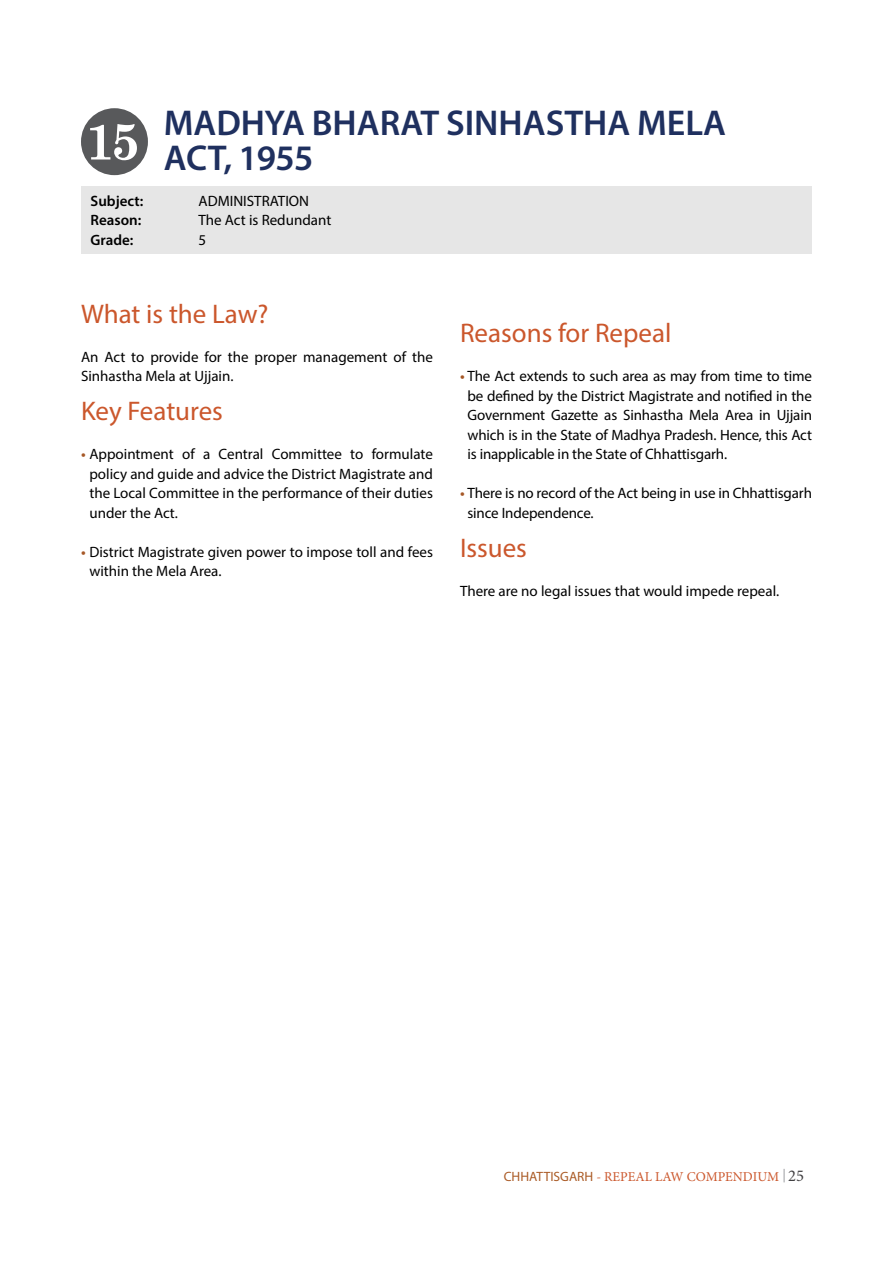
<style>
.page{position:relative;width:893px;height:1263px;background:#fff}
.page>*{position:absolute;margin:0;border:0;box-sizing:border-box;transform-origin:0 0}
.t1{font:700 51px "Century Schoolbook";color:#fff}
.t2{font:600 36px "Myriad Pro";letter-spacing:-.02em;color:#1f305f}
.t3{font:27px "Myriad Pro";color:#cb572c}
.t4{font:15px/19.5px "Myriad Pro";color:#000}
.t5{font:600 15px "Myriad Pro";color:#000}
.t6{font:13.5px "Minion Pro";color:#cb572c}
.s1{font-weight:600;color:#a65827}
.s2{font-family:"Myriad Pro";color:#aa5b26}
.s3{color:#939598}
.s4{font-size:16.5px;color:#414042}
</style>
<div class="page">
<div style="left:81px;top:186px;width:731px;height:68px;background:#e6e6e6"></div>
<div style="left:81px;top:108px;width:67px;height:67px;background:#58595b;border-radius:50%"></div>
<h1 class="t1" style="left:85px;top:102px;width:56px">15</h1>
<h2 class="t2" style="left:164px;top:100px;width:26px">MADH</h2>
<h2 class="t2" style="left:265px;top:100px;width:90px">YA BHARAT</h2>
<h2 class="t2" style="left:446px;top:100px;width:52px">SINHASTHA</h2>
<h2 class="t2" style="left:637px;top:100px;width:69px">MELA</h2>
<h2 class="t2" style="left:164px;top:134px;width:151px">ACT, 1955</h2>
<p class="t5" style="left:91px;top:191px;width:54px">SUBJECT:</p>
<p class="t4" style="left:199px;top:190px;width:112px">ADMINISTRATION</p>
<p class="t5" style="left:91px;top:210px;width:52px">REASON:</p>
<p class="t4" style="left:199px;top:210px;width:134px">The Act is Redundant</p>
<p class="t5" style="left:91px;top:230px;width:44px">GRADE:</p>
<p class="t4" style="left:199px;top:229px;width:9px">5</p>
<h3 class="t3" style="left:81px;top:297px;width:189px">What is the Law?</h3>
<p class="t4" style="left:81px;top:346px;width:353px">An Act to provide for the proper management of the<br>Sinhastha Mela at Ujjain.</p>
<h3 class="t3" style="left:81px;top:394px;width:143px">Key Features</h3>
<p class="t4" style="left:89px;top:444px;width:345px;text-align:justify;text-indent:-8px"><span class="s1">•</span> Appointment of a Central Committee to formulate policy and guide and advice the District Magistrate and the Local Committee in the performance of their duties under the Act.</p>
<p class="t4" style="left:89px;top:541px;width:345px;text-indent:-8px"><span class="s1">•</span> District Magistrate given power to impose toll and fees within the Mela Area.</p>
<h3 class="t3" style="left:460px;top:316px;width:213px">Reasons for Repeal</h3>
<p class="t4" style="left:467px;top:366px;width:346px;text-align:justify;text-indent:-8px"><span class="s1">•</span> The Act extends to such area as may from time to time be defined by the District Magistrate and notified in the Government Gazette as Sinhastha Mela Area in Ujjain which is in the State of Madhya Pradesh. Hence, this Act is inapplicable in the State of Chhattisgarh.</p>
<p class="t4" style="left:467px;top:483px;width:346px;text-indent:-8px"><span class="s1">•</span> There is no record of the Act being in use in Chhattisgarh since Independence.</p>
<h3 class="t3" style="left:460px;top:531px;width:68px">Issues</h3>
<p class="t4" style="left:460px;top:580px;width:321px">There are no legal issues that would impede repeal.</p>
<p class="t6" style="left:504px;top:1167px;width:302px"><span class="s2">CHHATTISGARH</span> - REPEAL LAW COMPENDIUM <span class="s3">|</span> <span class="s4">25</span></p>
</div>
